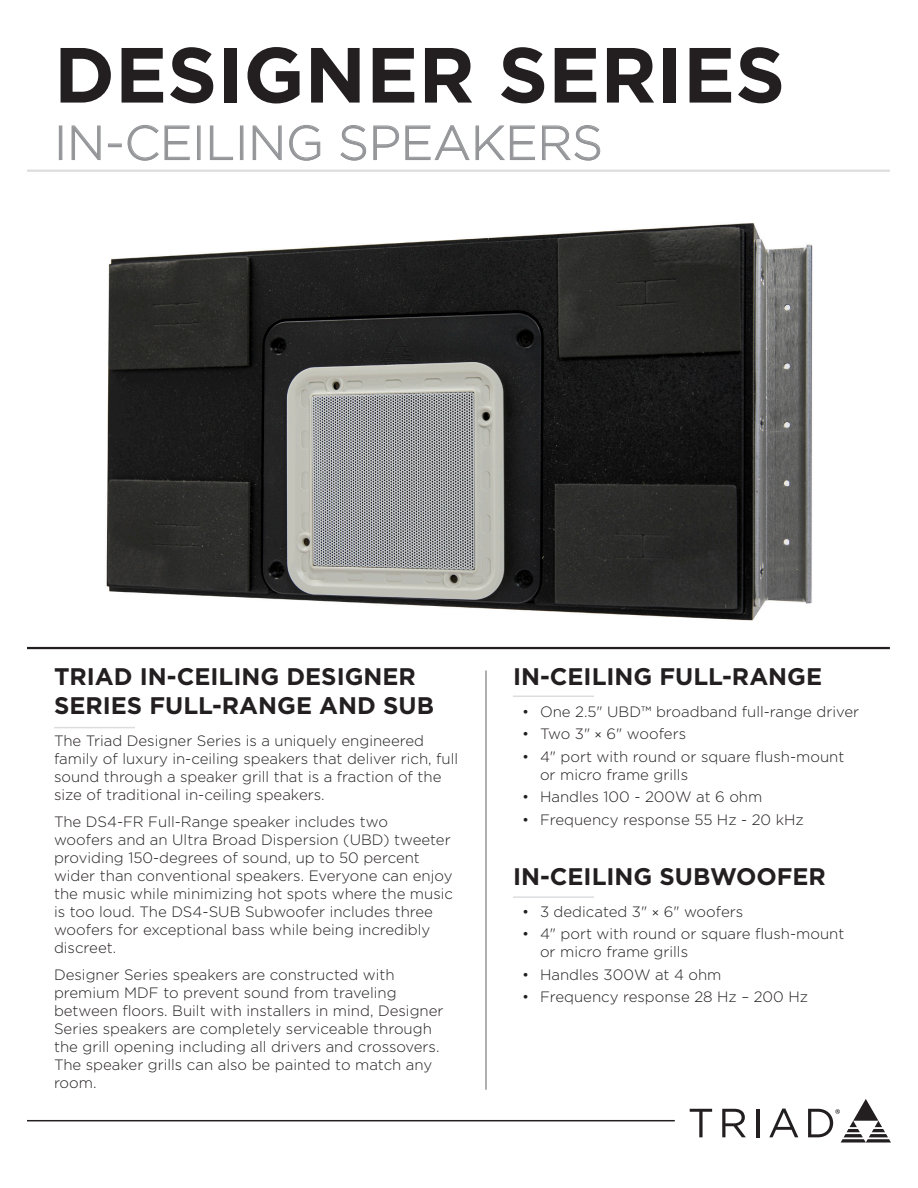
<style>
.page{position:relative;width:918px;height:1188px;background:#fff}
.page>*{position:absolute;margin:0;border:0;box-sizing:border-box;transform-origin:0 0}
.Title_Triad_Bold{font:700 78px "Gotham";color:#231f20}
.Subtitle_Triad_Light{font:300 48px "Gotham";color:#939598}
.Heading_1_Triad_Bold{font:700 24px/28.8px "Gotham";color:#231f20}
.Body{font:300 15px/18px "Gotham";color:#231f20}
.s1{font-weight:400;font-size:12px}
</style>
<div class="page">
<hr style="left:27px;top:1120px;width:648px;height:1px;background:#231f20">
<svg style="left:690px;top:1109px;width:22px;height:28px"></svg>
<svg style="left:722px;top:1109px;width:24px;height:28px"></svg>
<hr style="left:756px;top:1109px;width:3px;height:28px;background:#231f20">
<svg style="left:769px;top:1109px;width:29px;height:28px"></svg>
<svg style="left:808px;top:1099px;width:83px;height:44px"></svg>
<hr style="left:27px;top:170px;width:863px;height:2px;background:#dcdddf">
<hr style="left:27px;top:647px;width:863px;height:2px;background:#231f20">
<hr style="left:54px;top:727px;width:81px;height:1px;background:#dcdddf">
<hr style="left:513px;top:696px;width:81px;height:1px;background:#dcdddf">
<div style="left:59px;top:126px;width:3px;height:34px;border:1px solid #939598"></div>
<svg style="left:71px;top:125px;width:30px;height:35px"></svg>
<svg style="left:108px;top:144px;width:13px;height:3px"></svg>
<svg style="left:127px;top:125px;width:63px;height:36px"></svg>
<svg style="left:210px;top:125px;width:23px;height:35px"></svg>
<div style="left:240px;top:126px;width:3px;height:34px;border:1px solid #939598"></div>
<svg style="left:252px;top:125px;width:30px;height:35px"></svg>
<svg style="left:289px;top:125px;width:32px;height:36px"></svg>
<svg style="left:340px;top:125px;width:26px;height:36px"></svg>
<svg style="left:373px;top:125px;width:26px;height:35px"></svg>
<svg style="left:405px;top:125px;width:130px;height:35px"></svg>
<svg style="left:542px;top:125px;width:59px;height:36px"></svg>
<hr style="left:513px;top:896px;width:81px;height:2px;background:#dcdddf">
<hr style="left:485px;top:670px;width:2px;height:420px;background:#939598">
<img style="left:106px;top:223px;width:707px;height:398px">
<p class="Title_Triad_Bold" style="left:54px;top:23px;width:733px">DESIGNER SERIES</p>
<p class="Subtitle_Triad_Light" style="left:54px;top:112px;width:550px">IN-CEILING SPEAKERS</p>
<p class="Heading_1_Triad_Bold" style="left:54px;top:662px;width:382px">TRIAD IN-CEILING DESIGNER<br>SERIES FULL-RANGE AND SUB</p>
<p class="Body" style="left:54px;top:731px;width:406px">The Triad Designer Series is a uniquely engineered family of luxury in-ceiling speakers that deliver rich, full sound through a speaker grill that is a fraction of the size of traditional in-ceiling speakers.</p>
<p class="Body" style="left:54px;top:812px;width:401px">The DS4-FR Full-Range speaker includes two<br>woofers and an Ultra Broad Dispersion (UBD) tweeter providing 150-degrees of sound, up to 50 percent wider than conventional speakers. Everyone can enjoy the music while minimizing hot spots where the music is too loud. The DS4-SUB Subwoofer includes three woofers for exceptional bass while being incredibly discreet.</p>
<p class="Body" style="left:54px;top:965px;width:391px">Designer Series speakers are constructed with premium MDF to prevent sound from traveling between floors. Built with installers in mind, Designer Series speakers are completely serviceable through the grill opening including all drivers and crossovers.<br>The speaker grills can also be painted to match any room.</p>
<p class="Heading_1_Triad_Bold" style="left:513px;top:662px;width:311px">IN-CEILING FULL-RANGE</p>
<p class="Body" style="left:522px;top:702px;width:339px">• One 2.5" UBD™ broadband full-range driver</p>
<p class="Body" style="left:522px;top:725px;width:166px">• Two 3" <span class="s1">×</span> 6" woofers</p>
<p class="Body" style="left:540px;top:747px;width:306px;text-indent:-18px">• 4" port with round or square flush-mount or micro frame grills</p>
<p class="Body" style="left:522px;top:788px;width:242px">• Handles 100 - 200W at 6 ohm</p>
<p class="Body" style="left:522px;top:810px;width:283px">• Frequency response 55 Hz - 20 kHz</p>
<p class="Heading_1_Triad_Bold" style="left:513px;top:862px;width:314px">IN-CEILING SUBWOOFER</p>
<p class="Body" style="left:522px;top:902px;width:223px">• 3 dedicated 3" <span class="s1">×</span> 6" woofers</p>
<p class="Body" style="left:540px;top:924px;width:306px;text-indent:-18px">• 4" port with round or square flush-mount or micro frame grills</p>
<p class="Body" style="left:522px;top:965px;width:201px">• Handles 300W at 4 ohm</p>
<p class="Body" style="left:522px;top:987px;width:288px">• Frequency response 28 Hz – 200 Hz</p>
</div>
